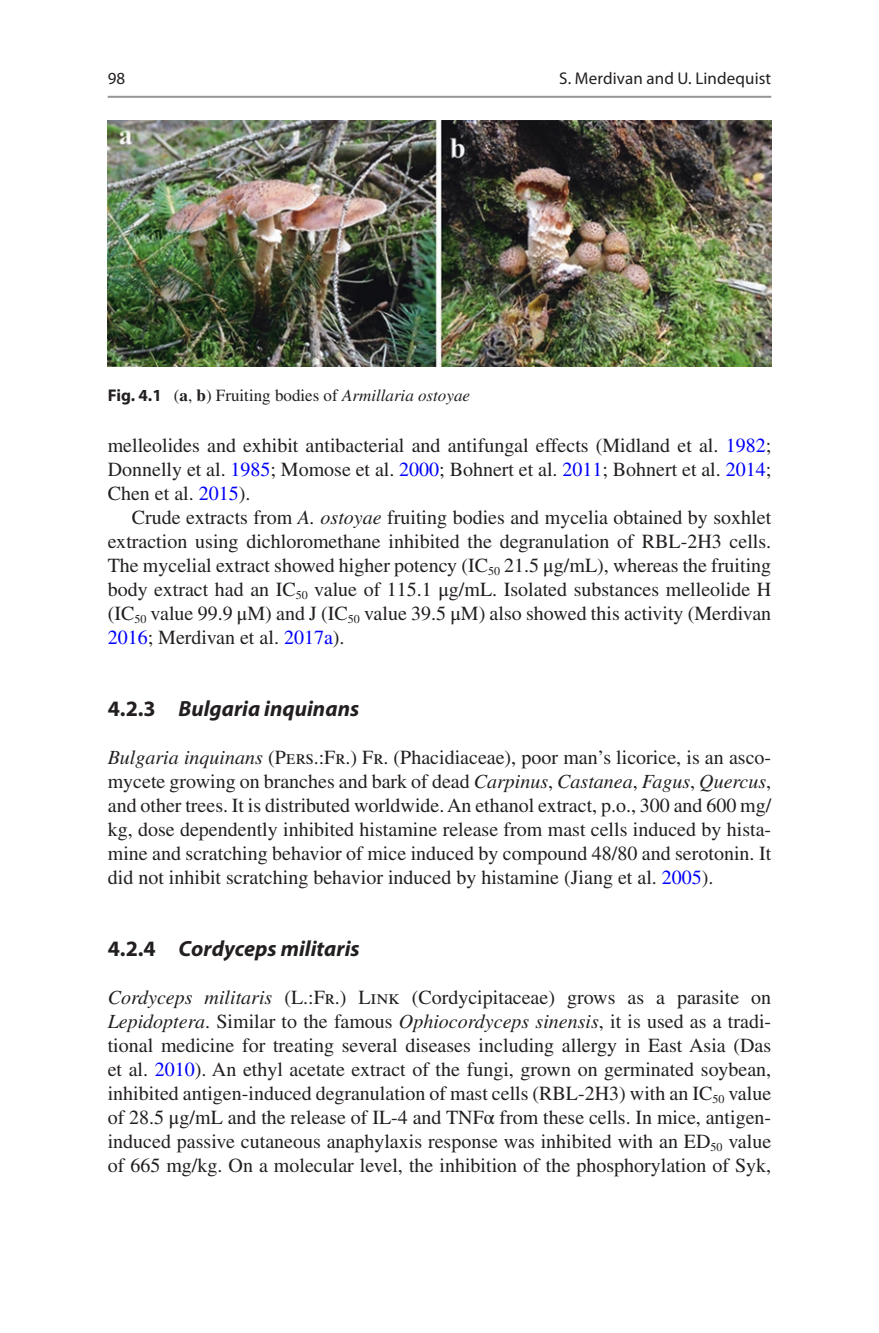
<style>
.page{position:relative;width:879px;height:1333px;background:#fff}
.page>*{position:absolute;margin:0;border:0;box-sizing:border-box;transform-origin:0 0}
.t1{font:italic 700 22px "Vpwhqn Xtdsnw Myriad Pro";color:#231f20}
.t2{font:20px/24px "Jrfstt Pcttkr Times LT Std";color:#231f20;text-align:justify}
.t3{font:17px "Jrfstt Pcttkr Times LT Std";color:#231f20}
.t4{font:17px "Fxldjc Fxtmtv Myriad Pro";letter-spacing:.005em;color:#231f20}
.t5{font:17px "Xdkqly Fphlhg Myriad Pro";color:#231f20}
.s1{font-family:"Xwcwdy Msqryp Myriad Pro";font-weight:700}
.s2{font-family:"Vfjtbq Fmcmxq Times LT Std"}
.s3{font-family:"Lmfsdf Hnqrwk Times LT Std";font-weight:700}
.s4{font-family:"Pqkwsh Rnyxlc Times LT Std";font-style:italic}
.s5{color:#0000fa}
.s6{font-family:"Ntdmsc Yjqnkh STIX General"}
.s7{font-family:"Xwcwdy Msqryp Myriad Pro";font-style:normal}
</style>
<div class="page">
<img style="left:108px;top:121px;width:663px;height:245px">
<hr style="left:108px;top:96px;width:663px;height:2px;background:#939598">
<p class="t5" style="left:108px;top:68px;width:19px">98</p>
<p class="t4" style="left:559px;top:68px;width:213px">S. Merdivan and U. Lindequist</p>
<p class="t3" style="left:108px;top:386px;width:364px"><span class="s1">Fig. 4.1</span> <span class="s2">(</span><span class="s3">a</span>, <span class="s3">b</span>) Fruiting bodies of <span class="s4">Armillaria ostoyae</span></p>
<p class="t2" style="left:108px;top:433px;width:665px">melleolides and exhibit antibacterial and antifungal effects (Midland et al. <span class="s5">1982</span><span class="s2">; </span>Donnelly et al. <span class="s5">1985</span>; Momose et al. <span class="s5">2000</span>; Bohnert et al. <span class="s5">2011</span>; Bohnert et al. <span class="s5">2014</span><span class="s2">; </span>Chen et al. <span class="s5">2015</span><span class="s2">).</span></p>
<p class="t2" style="left:108px;top:505px;width:665px;text-indent:24px">Crude extracts from <span class="s4">A. ostoyae</span> fruiting bodies and mycelia obtained by soxhlet extraction using dichloromethane inhibited the degranulation of RBL-2H3 cells.<br>The mycelial extract showed higher potency (IC<sub>50</sub> 21.5 <span class="s6">μ</span>g/mL), whereas the fruiting body extract had an IC<sub>50</sub> value of 115.1 <span class="s6">μ</span>g/mL. Isolated substances melleolide H <span class="s2">(IC</span><sub>50</sub> value 99.9 <span class="s6">μ</span>M) and J (IC<sub>50</sub> value 39.5 <span class="s6">μ</span>M) also showed this activity (Merdivan <span class="s5">2016</span>; Merdivan et al. <span class="s5">2017a</span><span class="s2">).</span></p>
<p class="t1" style="left:108px;top:694px;width:253px"><span class="s7">4.2.3</span> Bulgaria inquinans</p>
<p class="t2" style="left:108px;top:745px;width:665px"><span class="s4">Bulgaria inquinans</span> (P<span class="s2">ers</span>.:F<span class="s2">r.) Fr</span>. (Phacidiaceae), poor man’s licorice, is an asco&shy;mycete growing on branches and bark of dead <span class="s4">Carpinus</span>, <span class="s4">Castanea</span>, <span class="s4">Fagus</span>, <span class="s4">Quercus</span>, and other trees. It is distributed worldwide. An ethanol extract, p.o., 300 and 600 mg/ kg, dose dependently inhibited histamine release from mast cells induced by hista&shy;mine and scratching behavior of mice induced by compound 48/80 and serotonin. It did not inhibit scratching behavior induced by histamine (Jiang et al. <span class="s5">2005</span><span class="s2">).</span></p>
<p class="t1" style="left:108px;top:934px;width:253px"><span class="s7">4.2.4</span> Cordyceps militaris</p>
<p class="t2" style="left:108px;top:985px;width:665px"><span class="s4">Cordyceps militaris</span> (L.:F<span class="s2">r</span>.) Link (Cordycipitaceae) grows as a parasite on <span class="s4">Lepidoptera</span>. Similar to the famous <span class="s4">Ophiocordyceps sinensis</span>, it is used as a tradi&shy;tional medicine for treating several diseases including allergy in East Asia (Das et al. <span class="s5">2010</span>). An ethyl acetate extract of the fungi, grown on germinated soybean, inhibited antigen-induced degranulation of mast cells (RBL-2H3) with an IC<sub>50</sub> value of 28.5 <span class="s6">μ</span>g/mL and the release of IL-4 and TNF<span class="s6">α</span> from these cells. In mice, antigen&shy;induced passive cutaneous anaphylaxis response was inhibited with an ED<sub>50</sub> value of 665 mg/kg. On a molecular level, the inhibition of the phosphorylation of Syk,</p>
</div>
